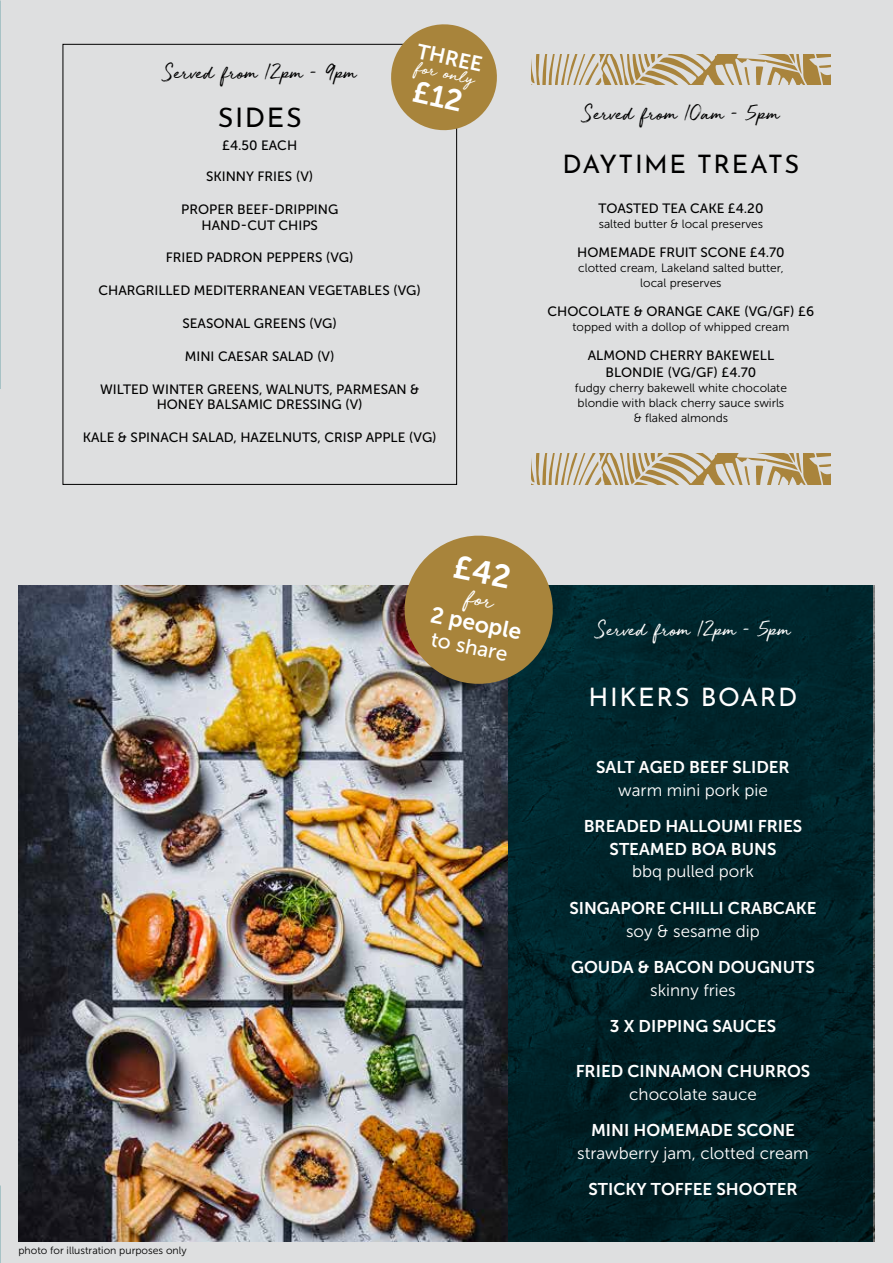
<style>
.page{position:relative;width:893px;height:1263px;background:#dedfe0}
.page>*{position:absolute;margin:0;border:0;box-sizing:border-box;transform-origin:0 0}
.t1{font:27px "Josefin Sans";letter-spacing:.06em;color:#000}
.t2{font:25.5px "Josefin Sans";letter-spacing:.06em;color:#000}
.t3{font:25.5px "Josefin Sans";letter-spacing:.06em;color:#fff}
.t4{font:22.65px "Museo Sans 700";color:#fff}
.t5{font:22.5px "Golden Plains";color:#000}
.t6{font:22.5px "Golden Plains";color:#fff}
.t7{font:20.85px "Museo Sans 500";color:#fff}
.t8{font:20.85px "Museo Sans 700";color:#fff}
.t9{font:20.4px "Golden Plains";color:#fff}
.t10{font:16.95px/22.5px "Museo Sans 700";color:#fff;text-align:center}
.t11{font:16.95px "Museo Sans 300";color:#fff}
.t12{font:13.5px/15.8px "Museo Sans 500";color:#000;text-align:center}
.t13{font:12px/15px "Museo Sans 300";color:#000;text-align:center}
.t14{font:10.5px "Museo Sans 300";color:#000}
.s1{font-family:"Active"}
</style>
<div class="page">
<img style="left:507px;top:585px;width:367px;height:656px">
<img style="left:18px;top:585px;width:489px;height:656px">
<svg style="left:532px;top:55px;width:298px;height:30px"></svg>
<svg style="left:532px;top:454px;width:298px;height:30px"></svg>
<svg style="left:398px;top:535px;width:161px;height:155px;background:#9a8351"></svg>
<svg style="left:386px;top:24px;width:111px;height:111px"></svg>
<h3 class="t5" style="left:163px;top:61px;width:195px">Served from 12pm <span class="s1">-</span> 9pm</h3>
<h1 class="t1" style="left:218px;top:95px;width:86px">SIDES</h1>
<h3 class="t8" style="left:420px;top:39px;width:68px;rotate:13deg">THREE</h3>
<h3 class="t9" style="left:419px;top:56px;width:61px;rotate:13deg">for only</h3>
<p class="t12" style="left:222px;top:137px;width:76px">£4.50 EACH</p>
<p class="t12" style="left:206px;top:169px;width:109px">SKINNY FRIES (V)</p>
<p class="t12" style="left:181px;top:201px;width:158px">PROPER BEEF-DRIPPING<br>HAND-CUT CHIPS</p>
<p class="t12" style="left:166px;top:250px;width:190px">FRIED PADRON PEPPERS (VG)</p>
<p class="t12" style="left:98px;top:283px;width:324px">CHARGRILLED MEDITERRANEAN VEGETABLES (VG)</p>
<p class="t12" style="left:182px;top:316px;width:156px">SEASONAL GREENS (VG)</p>
<p class="t12" style="left:185px;top:348px;width:151px">MINI CAESAR SALAD (V)</p>
<p class="t12" style="left:100px;top:381px;width:321px">WILTED WINTER GREENS, WALNUTS, PARMESAN &amp;<br>HONEY BALSAMIC DRESSING (V)</p>
<p class="t12" style="left:83px;top:430px;width:356px">KALE &amp; SPINACH SALAD, HAZELNUTS, CRISP APPLE (VG)</p>
<h3 class="t5" style="left:583px;top:102px;width:198px">Served from 10am <span class="s1">-</span> 5pm</h3>
<h2 class="t2" style="left:563px;top:142px;width:238px">DAYTIME TREATS</h2>
<p class="t12" style="left:598px;top:201px;width:166px">TOASTED TEA CAKE £4.20</p>
<p class="t13" style="left:599px;top:217px;width:166px">salted butter &amp; local preserves</p>
<p class="t12" style="left:577px;top:245px;width:209px">HOMEMADE FRUIT SCONE £4.70</p>
<p class="t13" style="left:578px;top:261px;width:207px">clotted cream, Lakeland salted butter, local preserves</p>
<p class="t12" style="left:547px;top:304px;width:268px">CHOCOLATE &amp; ORANGE CAKE (VG/GF) £6</p>
<p class="t13" style="left:573px;top:320px;width:218px">topped with a dollop of whipped cream</p>
<p class="t12" style="left:588px;top:348px;width:188px;line-height:16.2px">ALMOND CHERRY BAKEWELL<br>BLONDIE (VG/GF) £4.70</p>
<p class="t13" style="left:575px;top:380px;width:213px">fudgy cherry bakewell white chocolate blondie with black cherry sauce swirls &amp; flaked almonds</p>
<p class="t14" style="left:18px;top:1244px;width:170px">photo for illustration purposes only</p>
<h3 class="t4" style="left:434px;top:601px;width:94px;rotate:12deg">2 people</h3>
<h3 class="t7" style="left:433px;top:628px;width:80px;rotate:11deg">to share</h3>
<h3 class="t6" style="left:596px;top:618px;width:196px">Served from 12pm <span class="s1">-</span> 5pm</h3>
<h2 class="t3" style="left:589px;top:676px;width:210px">HIKERS BOARD</h2>
<p class="t10" style="left:596px;top:756px;width:195px">SALT AGED BEEF SLIDER</p>
<p class="t11" style="left:618px;top:781px;width:151px">warm mini pork pie</p>
<p class="t10" style="left:584px;top:815px;width:220px">BREADED HALLOUMI FRIES<br>STEAMED BOA BUNS</p>
<p class="t11" style="left:632px;top:862px;width:123px">bbq pulled pork</p>
<p class="t10" style="left:569px;top:897px;width:249px">SINGAPORE CHILLI CRABCAKE</p>
<p class="t11" style="left:626px;top:921px;width:135px">soy &amp; sesame dip</p>
<p class="t10" style="left:571px;top:956px;width:245px">GOUDA &amp; BACON DOUGNUTS</p>
<p class="t11" style="left:650px;top:981px;width:87px">skinny fries</p>
<p class="t10" style="left:610px;top:1015px;width:168px">3 X DIPPING SAUCES</p>
<p class="t10" style="left:576px;top:1060px;width:236px">FRIED CINNAMON CHURROS</p>
<p class="t11" style="left:629px;top:1085px;width:129px">chocolate sauce</p>
<p class="t10" style="left:591px;top:1119px;width:206px">MINI HOMEMADE SCONE</p>
<p class="t11" style="left:577px;top:1144px;width:233px">strawberry jam, clotted cream</p>
<p class="t10" style="left:588px;top:1178px;width:211px">STICKY TOFFEE SHOOTER</p>
</div>
